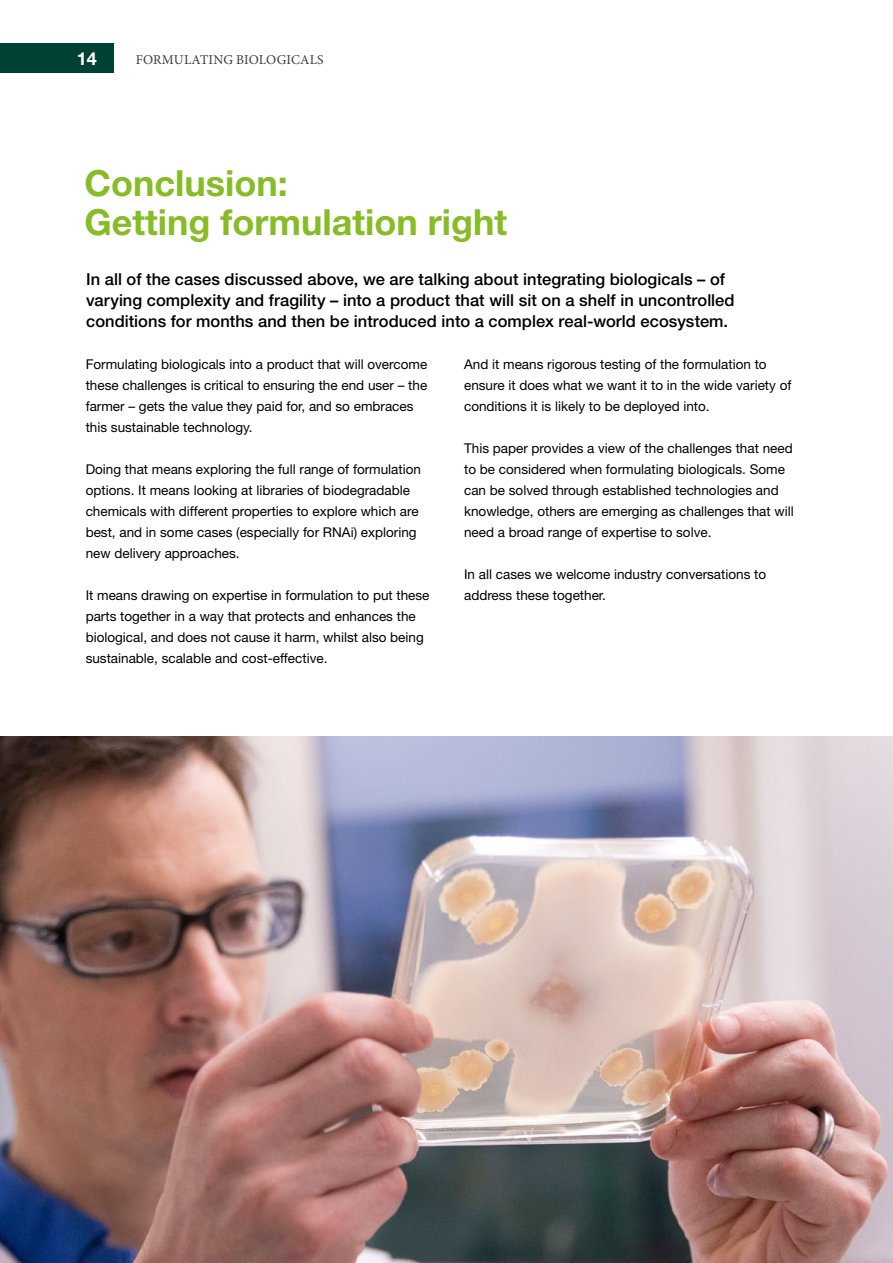
<style>
.page{position:relative;width:893px;height:1263px;background:#fff}
.page>*{position:absolute;margin:0;border:0;box-sizing:border-box;transform-origin:0 0}
.t1{font:700 36px/39px "Helvetica Neue LT Std";color:#86bc25}
.t2{font:700 18px "Helvetica Neue LT Std";color:#fff}
.t3{font:500 16.5px/21px "Helvetica Neue LT Std";letter-spacing:.005em;color:#000}
.t4{font:13.5px/21px "Helvetica Neue LT Std";color:#000}
.t5{font:13.5px "Minion Pro";letter-spacing:.01em;color:#3c3c3b}
</style>
<div class="page">
<img style="left:0;top:736px;width:893px;height:527px">
<div style="left:0;top:43px;width:114px;height:30px;background:#004136"></div>
<h2 class="t2" style="left:77px;top:47px;width:22px">14</h2>
<p class="t5" style="left:136px;top:50px;width:189px">FORMULATING BIOLOGICALS</p>
<h1 class="t1" style="left:85px;top:163px;width:424px">Conclusion:<br>Getting formulation right</h1>
<p class="t3" style="left:86px;top:268px;width:650px">In all of the cases discussed above, we are talking about integrating biologicals – of varying complexity and fragility – into a product that will sit on a shelf in uncontrolled conditions for months and then be introduced into a complex real-world ecosystem.</p>
<p class="t4" style="left:86px;top:354px;width:343px">Formulating biologicals into a product that will overcome these challenges is critical to ensuring the end user – the farmer – gets the value they paid for, and so embraces this sustainable technology.</p>
<p class="t4" style="left:86px;top:459px;width:337px">Doing that means exploring the full range of formulation options. It means looking at libraries of biodegradable chemicals with different properties to explore which are best, and in some cases (especially for RNAi) exploring new delivery approaches.</p>
<p class="t4" style="left:86px;top:585px;width:345px">It means drawing on expertise in formulation to put these parts together in a way that protects and enhances the biological, and does not cause it harm, whilst also being sustainable, scalable and cost-effective.</p>
<p class="t4" style="left:464px;top:354px;width:329px">And it means rigorous testing of the formulation to ensure it does what we want it to in the wide variety of conditions it is likely to be deployed into.</p>
<p class="t4" style="left:464px;top:438px;width:331px">This paper provides a view of the challenges that need to be considered when formulating biologicals. Some can be solved through established technologies and knowledge, others are emerging as challenges that will need a broad range of expertise to solve.</p>
<p class="t4" style="left:464px;top:564px;width:304px">In all cases we welcome industry conversations to address these together.</p>
</div>
